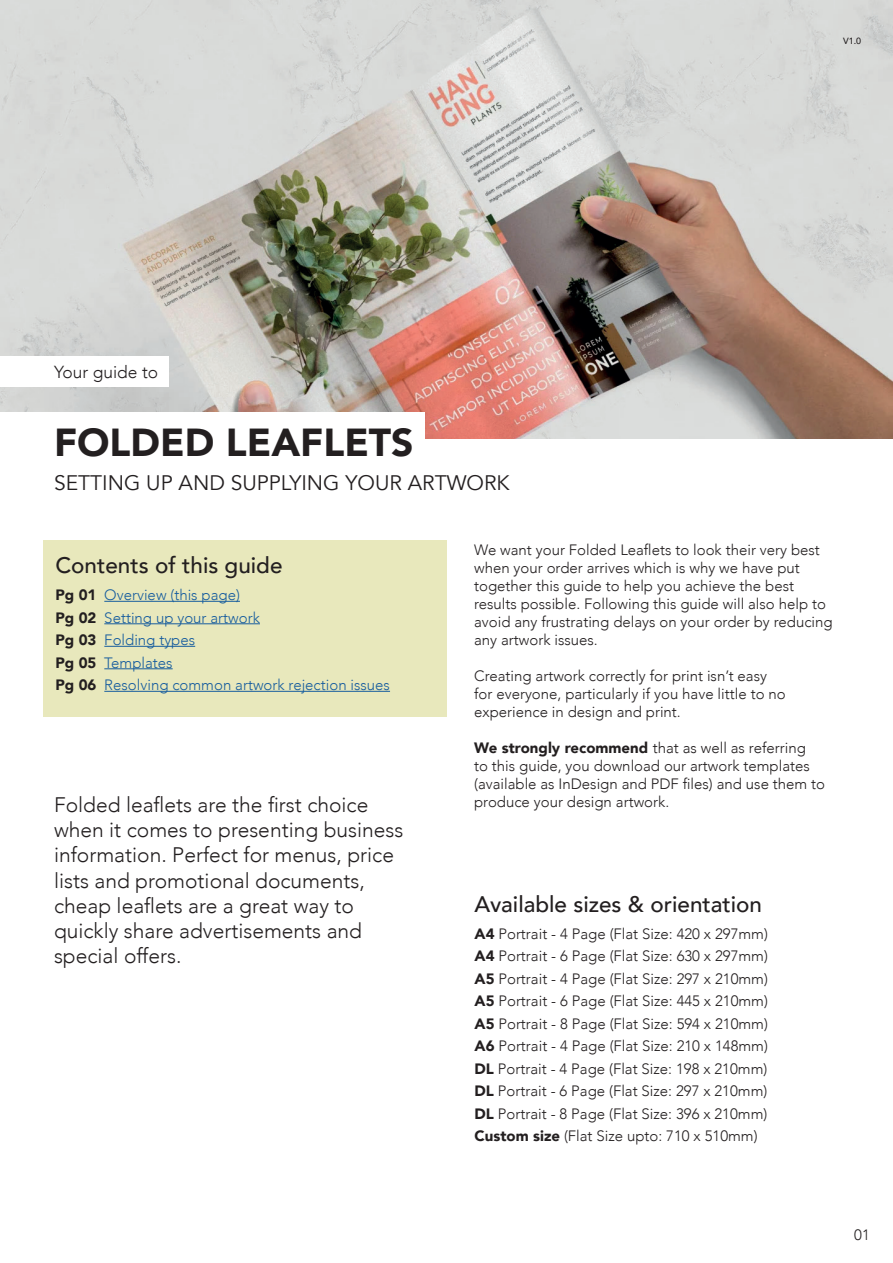
<style>
.page{position:relative;width:893px;height:1263px;background:#fff}
.page>*{position:absolute;margin:0;border:0;box-sizing:border-box;transform-origin:0 0}
.t1{font:900 39px "Avenir";color:#231f20}
.t2{font:500 22.5px "Avenir";color:#231f20}
.t3{font:300 21px/25.2px "Avenir";color:#231f20}
.t4{font:21px "Avenir";color:#231f20}
.t5{font:300 17.4px "Avenir";color:#231f20}
.t6{font:300 15px/18px "Avenir";color:#231f20}
.t7{font:300 15px/22.5px "Avenir";color:#175d9e}
.t8{font:500 9px "Avenir";color:#231f20}
.s1{font-weight:900;color:#231f20}
.s2{font-weight:900}
</style>
<div class="page">
<img style="left:0;top:0;width:893px;height:438px">
<div style="left:0;top:412px;width:424px;height:51px;background:#fff"></div>
<div style="left:0;top:356px;width:169px;height:31px;background:#fff"></div>
<div style="left:43px;top:540px;width:403px;height:176px;background:#e8e8bc"></div>
<hr style="left:104px;top:601px;width:136px;height:1px;background:#175d9e">
<hr style="left:104px;top:623px;width:156px;height:1px;background:#175d9e">
<hr style="left:104px;top:646px;width:91px;height:1px;background:#175d9e">
<hr style="left:104px;top:668px;width:69px;height:1px;background:#175d9e">
<hr style="left:104px;top:691px;width:286px;height:1px;background:#175d9e">
<p class="t8" style="left:843px;top:33px;width:20px">V1.0</p>
<p class="t5" style="left:54px;top:362px;width:106px">Your guide to</p>
<h1 class="t1" style="left:54px;top:409px;width:361px">FOLDED LEAFLETS</h1>
<h3 class="t4" style="left:54px;top:470px;width:457px">SETTING UP AND SUPPLYING YOUR ARTWORK</h3>
<h2 class="t2" style="left:55px;top:546px;width:229px">Contents of this guide</h2>
<p class="t7" style="left:55px;top:584px;width:336px"><span class="s1">Pg 01</span> Overview (this page)<br><span class="s1">Pg 02</span> Setting up your artwork<br><span class="s1">Pg 03</span> Folding types<br><span class="s1">Pg 05</span> Templates<br><span class="s1">Pg 06</span> Resolving common artwork rejection issues</p>
<h3 class="t3" style="left:54px;top:792px;width:351px">Folded leaflets are the first choice when it comes to presenting business information. Perfect for menus, price lists and promotional documents, cheap leaflets are a great way to quickly share advertisements and special offers.</h3>
<p class="t6" style="left:474px;top:541px;width:360px">We want your Folded Leaflets to look their very best when your order arrives which is why we have put together this guide to help you achieve the best results possible. Following this guide will also help to avoid any frustrating delays on your order by reducing any artwork issues.</p>
<p class="t6" style="left:474px;top:667px;width:313px">Creating artwork correctly for print isn’t easy for everyone, particularly if you have little to no experience in design and print.</p>
<p class="t6" style="left:474px;top:739px;width:353px"><span class="s2">We strongly recommend</span> that as well as referring<br>to this guide, you download our artwork templates (available as InDesign and PDF files) and use them to produce your design artwork.</p>
<h2 class="t2" style="left:475px;top:885px;width:289px">Available sizes &amp; orientation</h2>
<p class="t6" style="left:475px;top:922px;width:295px;line-height:22.5px;text-align:justify"><span class="s2">A4</span> Portrait - 4 Page (Flat Size: 420 x 297mm)<br><span class="s2">A4</span> Portrait - 6 Page (Flat Size: 630 x 297mm)<br><span class="s2">A5</span> Portrait - 4 Page (Flat Size: 297 x 210mm)<br><span class="s2">A5</span> Portrait - 6 Page (Flat Size: 445 x 210mm)<br><span class="s2">A5</span> Portrait - 8 Page (Flat Size: 594 x 210mm)<br><span class="s2">A6</span> Portrait - 4 Page (Flat Size: 210 x 148mm)<br><span class="s2">DL</span> Portrait - 4 Page (Flat Size: 198 x 210mm)<br><span class="s2">DL</span> Portrait - 6 Page (Flat Size: 297 x 210mm)<br><span class="s2">DL</span> Portrait - 8 Page (Flat Size: 396 x 210mm)<br><span class="s2">Custom size</span> (Flat Size upto: 710 x 510mm)</p>
<p class="t6" style="left:854px;top:1225px;width:17px">01</p>
</div>
